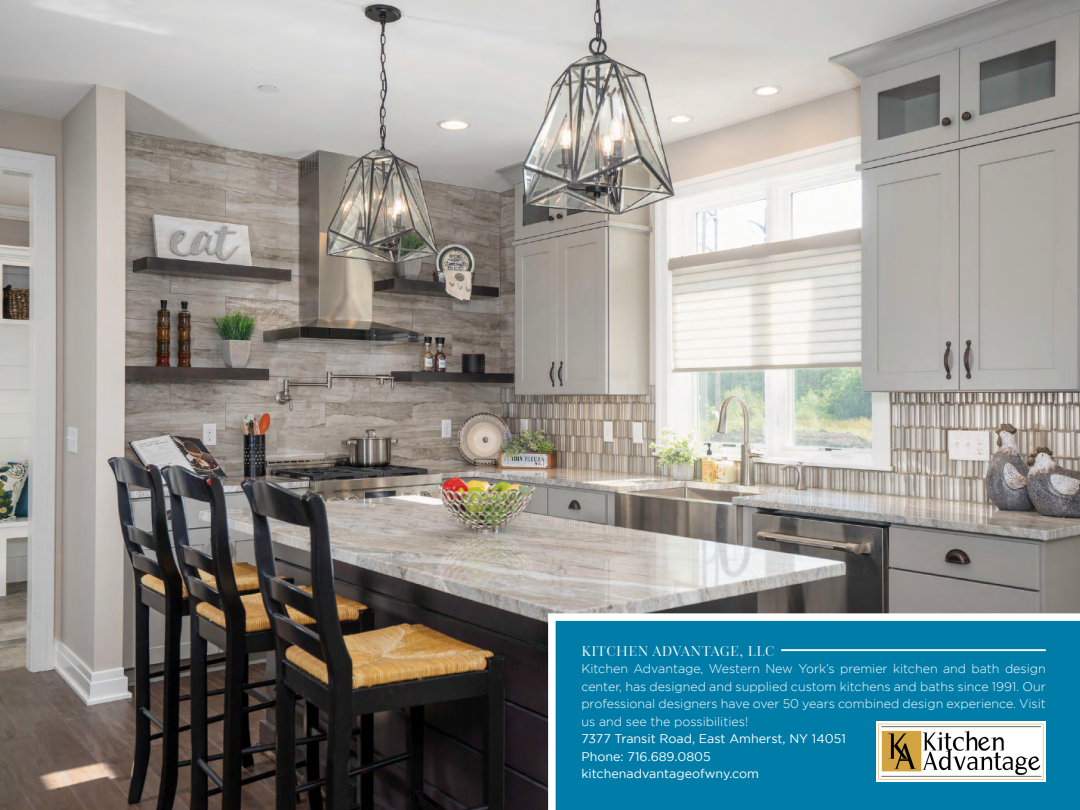
<style>
.page{position:relative;width:1080px;height:810px;background:#fff}
.page>*{position:absolute;margin:0;border:0;box-sizing:border-box;transform-origin:0 0}
.t1{font:300 15px "Questa Grande";letter-spacing:.03em;color:#fff}
.t2{font:300 12.5px/17.5px "Gotham";color:#fff;text-align:justify}
.t3{font:12.5px/17.5px "Gotham";color:#fff}
</style>
<div class="page">
<img style="left:0;top:0;width:1080px;height:810px">
<div style="left:548px;top:613px;width:532px;height:197px;background:#007ca8"></div>
<hr style="left:781px;top:649px;width:265px;height:2px;background:#fff">
<img style="left:876px;top:722px;width:170px;height:59px">
<p class="t1" style="left:581px;top:642px;width:195px">KITCHEN ADVANTAGE, LLC</p>
<p class="t2" style="left:581px;top:660px;width:466px">Kitchen Advantage, Western New York’s premier kitchen and bath design center, has designed and supplied custom kitchens and baths since 1991. Our professional designers have over 50 years combined design experience. Visit us and see the possibilities!</p>
<p class="t3" style="left:581px;top:730px;width:266px">7377 Transit Road, East Amherst, NY 14051<br>Phone: 716.689.0805 kitchenadvantageofwny.com</p>
</div>
